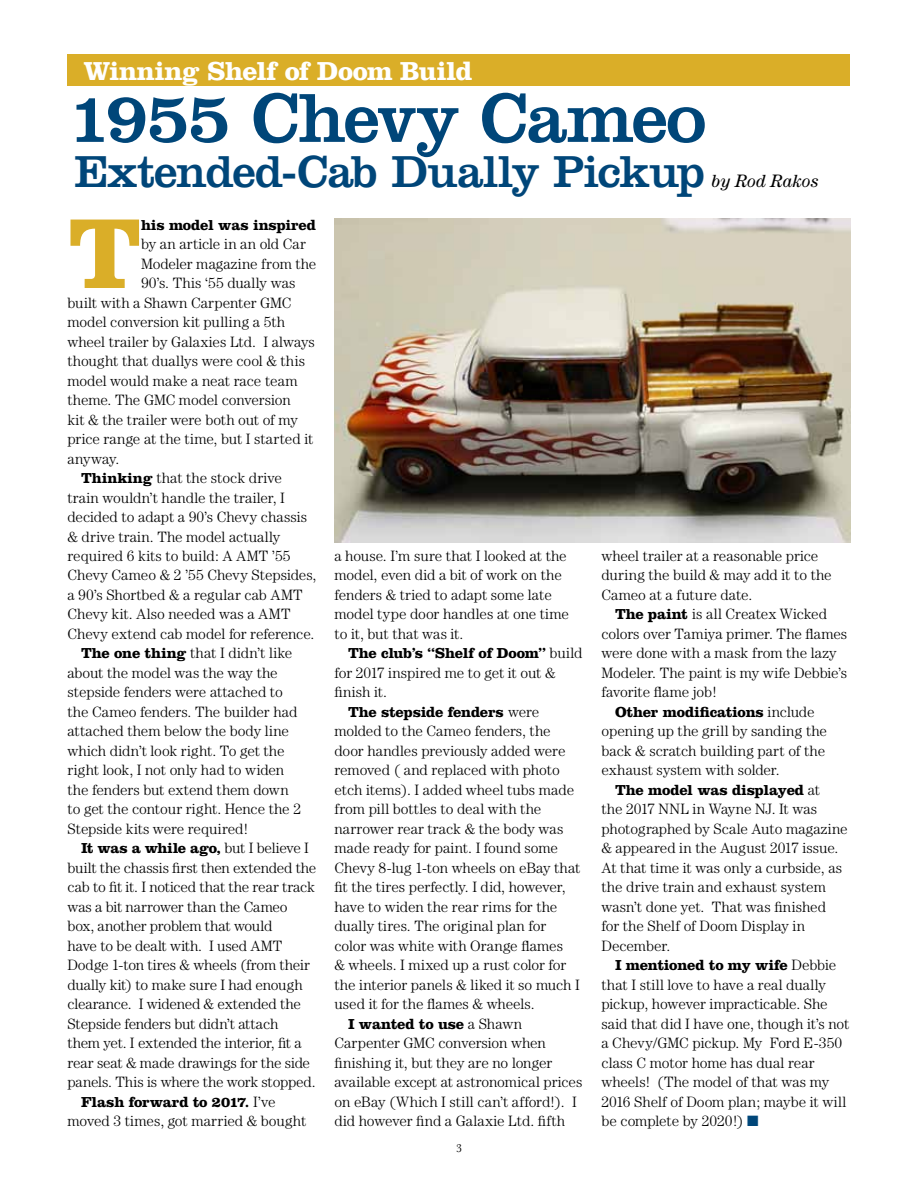
<style>
.page{position:relative;width:918px;height:1188px;background:#fff}
.page>*{position:absolute;margin:0;border:0;box-sizing:border-box;transform-origin:0 0}
.t1{font:700 103.2px "Clarendon";color:#daae28}
.t2{font:72px "Clarendon";letter-spacing:-.035em;color:#004679}
.t3{font:46.5px "Clarendon";letter-spacing:-.02em;color:#004679}
.t4{font:700 27px "Clarendon";letter-spacing:-.02em;color:#fff}
.t5{font:italic 18px "Century";color:#000}
.t6{font:300 15px/19.5px "Century";letter-spacing:-.005em;color:#000}
.t7{font:700 15px "Clarendon";letter-spacing:-.015em;color:#000}
.t8{font:12px "Baskerville";color:#000}
.s1{font-family:"Clarendon";font-weight:700}
.s2{font-family:"Century";font-weight:300}
.s3{color:#004679}
</style>
<div class="page">
<div style="left:68px;top:54px;width:782px;height:31px;background:#daae28"></div>
<img style="left:334px;top:218px;width:516px;height:324px">
<h3 class="t4" style="left:83px;top:55px;width:390px">Winning Shelf of Doom Build</h3>
<h2 class="t2" style="left:68px;top:76px;width:640px">1955 Chevy Cameo</h2>
<h3 class="t3" style="left:74px;top:144px;width:633px">Extended-Cab Dually Pickup</h3>
<p class="t5" style="left:711px;top:170px;width:109px">by Rod Rakos</p>
<h1 class="t1" style="left:68px;top:191px;width:70px">T</h1>
<p class="t7" style="left:141px;top:215px;width:176px">his model was inspired</p>
<p class="t6" style="left:141px;top:234px;width:166px">by an article in an old Car</p>
<p class="t6" style="left:141px;top:253px;width:177px">Modeler magazine from the</p>
<p class="t6" style="left:141px;top:273px;width:156px">90’s. This ‘55 dually was</p>
<p class="t6" style="left:68px;top:292px;width:226px">built with a Shawn Carpenter GMC</p>
<p class="t6" style="left:68px;top:312px;width:219px">model conversion kit pulling a 5th</p>
<p class="t6" style="left:68px;top:331px;width:249px">wheel trailer by Galaxies Ltd. I always</p>
<p class="t6" style="left:68px;top:351px;width:239px">thought that duallys were cool &amp; this</p>
<p class="t6" style="left:68px;top:370px;width:232px">model would make a neat race team</p>
<p class="t6" style="left:68px;top:390px;width:225px">theme. The GMC model conversion</p>
<p class="t6" style="left:68px;top:409px;width:232px">kit &amp; the trailer were both out of my</p>
<p class="t6" style="left:68px;top:429px;width:247px">price range at the time, but I started it</p>
<p class="t6" style="left:68px;top:448px;width:53px">anyway.</p>
<p class="t6" style="left:81px;top:468px;width:202px"><span class="s1">Thinking</span> that the stock drive</p>
<p class="t6" style="left:68px;top:487px;width:219px">train wouldn’t handle the trailer, I</p>
<p class="t6" style="left:68px;top:507px;width:241px">decided to adapt a 90’s Chevy chassis</p>
<p class="t6" style="left:68px;top:526px;width:214px">&amp; drive train. The model actually</p>
<p class="t6" style="left:68px;top:546px;width:225px">required 6 kits to build: A AMT ’55</p>
<p class="t6" style="left:68px;top:565px;width:250px">Chevy Cameo &amp; 2 ’55 Chevy Stepsides,</p>
<p class="t6" style="left:68px;top:585px;width:237px">a 90’s Shortbed &amp; a regular cab AMT</p>
<p class="t6" style="left:68px;top:604px;width:224px">Chevy kit. Also needed was a AMT</p>
<p class="t6" style="left:68px;top:624px;width:248px">Chevy extend cab model for reference.</p>
<p class="t6" style="left:81px;top:643px;width:213px"><span class="s1">The one thing</span> that I didn’t like</p>
<p class="t6" style="left:68px;top:663px;width:212px">about the model was the way the</p>
<p class="t6" style="left:68px;top:682px;width:217px">stepside fenders were attached to</p>
<p class="t6" style="left:68px;top:702px;width:231px">the Cameo fenders. The builder had</p>
<p class="t6" style="left:68px;top:721px;width:223px">attached them below the body line</p>
<p class="t6" style="left:68px;top:741px;width:219px">which didn’t look right. To get the</p>
<p class="t6" style="left:68px;top:760px;width:218px">right look, I not only had to widen</p>
<p class="t6" style="left:68px;top:780px;width:223px">the fenders but extend them down</p>
<p class="t6" style="left:68px;top:799px;width:235px">to get the contour right. Hence the 2</p>
<p class="t6" style="left:68px;top:819px;width:182px">Stepside kits were required!</p>
<p class="t7" style="left:81px;top:839px;width:229px">It was a while ago, <span class="s2">but I believe I</span></p>
<p class="t6" style="left:68px;top:858px;width:250px">built the chassis first then extended the cab to fit it. I noticed that the rear track was a bit narrower than the Cameo box, another problem that would<br>have to be dealt with. I used AMT Dodge 1-ton tires &amp; wheels (from their dually kit) to make sure I had enough clearance. I widened &amp; extended the Stepside fenders but didn’t attach<br>them yet. I extended the interior, fit a rear seat &amp; made drawings for the side panels. This is where the work stopped.</p>
<p class="t7" style="left:81px;top:1093px;width:196px">Flash forward to 2017. <span class="s2">I’ve</span></p>
<p class="t6" style="left:68px;top:1111px;width:240px">moved 3 times, got married &amp; bought</p>
<p class="t6" style="left:335px;top:546px;width:236px">a house. I’m sure that I looked at the model, even did a bit of work on the fenders &amp; tried to adapt some late model type door handles at one time to it, but that was it.</p>
<p class="t7" style="left:348px;top:644px;width:236px">The club’s “Shelf of Doom” <span class="s2">build</span></p>
<p class="t6" style="left:335px;top:663px;width:223px">for 2017 inspired me to get it out &amp; finish it.</p>
<p class="t7" style="left:348px;top:703px;width:193px">The stepside fenders <span class="s2">were</span></p>
<p class="t6" style="left:335px;top:721px;width:247px">molded to the Cameo fenders, the door handles previously added were removed ( and replaced with photo etch items). I added wheel tubs made from pill bottles to deal with the narrower rear track &amp; the body was made ready for paint. I found some Chevy 8-lug 1-ton wheels on eBay that fit the tires perfectly. I did, however, have to widen the rear rims for the dually tires. The original plan for color was white with Orange flames<br>&amp; wheels. I mixed up a rust color for the interior panels &amp; liked it so much I used it for the flames &amp; wheels.</p>
<p class="t7" style="left:348px;top:1015px;width:176px">I wanted to use <span class="s2">a Shawn</span></p>
<p class="t6" style="left:335px;top:1033px;width:249px">Carpenter GMC conversion when finishing it, but they are no longer available except at astronomical prices on eBay (Which I still can’t afford!). I did however find a Galaxie Ltd. fifth</p>
<p class="t8" style="left:456px;top:1141px;width:7px">3</p>
<p class="t6" style="left:602px;top:546px;width:232px">wheel trailer at a reasonable price during the build &amp; may add it to the<br>Cameo at a future date.</p>
<p class="t6" style="left:602px;top:604px;width:247px;text-indent:14px"><span class="s1">The paint</span> is all Createx Wicked colors over Tamiya primer. The flames were done with a mask from the lazy<br>Modeler. The paint is my wife Debbie’s favorite flame job!</p>
<p class="t7" style="left:615px;top:703px;width:201px">Other modifications <span class="s2">include</span></p>
<p class="t6" style="left:602px;top:721px;width:227px">opening up the grill by sanding the back &amp; scratch building part of the exhaust system with solder.</p>
<p class="t7" style="left:615px;top:781px;width:207px">The model was displayed <span class="s2">at</span></p>
<p class="t6" style="left:602px;top:799px;width:248px">the 2017 NNL in Wayne NJ. It was photographed by Scale Auto magazine &amp; appeared in the August 2017 issue.<br>At that time it was only a curbside, as the drive train and exhaust system wasn’t done yet. That was finished<br>for the Shelf of Doom Display in<br>December.</p>
<p class="t7" style="left:615px;top:956px;width:223px">I mentioned to my wife <span class="s2">Debbie</span></p>
<p class="t6" style="left:602px;top:975px;width:249px">that I still love to have a real dually pickup, however impracticable. She said that did I have one, though it’s not a Chevy/GMC pickup. My Ford E-350 class C motor home has dual rear wheels! (The model of that was my 2016 Shelf of Doom plan; maybe it will be complete by 2020!) <span class="s3">■</span></p>
</div>
